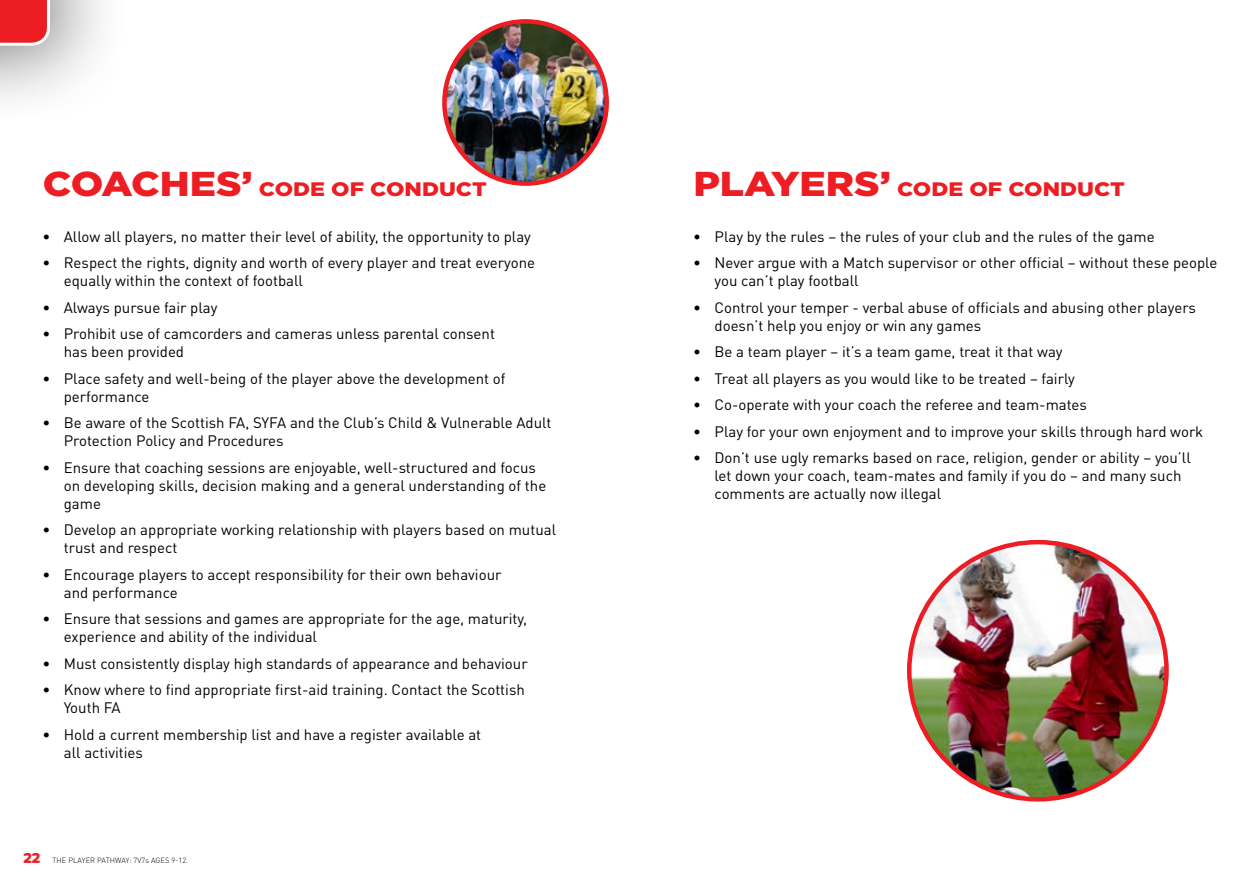
<style>
.page{position:relative;width:1259px;height:893px;background:#fff}
.page>*{position:absolute;margin:0;border:0;box-sizing:border-box;transform-origin:0 0}
.t1{font:900 19.5px "Gotham";color:#ed1d24;scale:1.14 1}
.t2{font:15px/18px "DIN Pro";color:#000}
.t3{font:300 7.5px "DIN Pro";letter-spacing:.005em;color:#000}
.s1{font-size:34.5px}
.s2{font-family:"Insaniburger";font-weight:400;font-size:14.7px;color:#ed1d24}
</style>
<div class="page">
<img style="left:444px;top:21px;width:162px;height:163px;border-radius:81px">
<div style="left:442px;top:19px;width:167px;height:167px;border:4px solid #ed1d24;border-radius:50%"></div>
<img style="left:909px;top:542px;width:257px;height:257px;border-radius:129px">
<div style="left:0;top:0;width:131px;height:128px;background:#000;opacity:.5"></div>
<svg style="left:0;top:0;width:50px;height:46px;background:#ed3c42"></svg>
<h1 class="t1" style="left:43px;top:175px;width:391px"><span class="s1">COACHES’</span> CODE OF CONDUCT</h1>
<p class="t2" style="left:43px;top:227px;width:490px">• Allow all players, no matter their level of ability, the opportunity to play</p>
<p class="t2" style="left:64px;top:253px;width:473px;text-indent:-21px">• Respect the rights, dignity and worth of every player and treat everyone equally within the context of football</p>
<p class="t2" style="left:43px;top:298px;width:176px">• Always pursue fair play</p>
<p class="t2" style="left:64px;top:324px;width:433px;text-indent:-21px">• Prohibit use of camcorders and cameras unless parental consent has been provided</p>
<p class="t2" style="left:64px;top:369px;width:443px;text-indent:-21px">• Place safety and well-being of the player above the development of performance</p>
<p class="t2" style="left:64px;top:413px;width:489px;text-indent:-21px">• Be aware of the Scottish FA, SYFA and the Club’s Child &amp; Vulnerable Adult<br>Protection Policy and Procedures</p>
<p class="t2" style="left:64px;top:458px;width:484px;text-indent:-21px">• Ensure that coaching sessions are enjoyable, well-structured and focus on developing skills, decision making and a general understanding of the game</p>
<p class="t2" style="left:64px;top:520px;width:494px;text-indent:-21px">• Develop an appropriate working relationship with players based on mutual trust and respect</p>
<p class="t2" style="left:64px;top:565px;width:439px;text-indent:-21px">• Encourage players to accept responsibility for their own behaviour and performance</p>
<p class="t2" style="left:64px;top:609px;width:465px;text-indent:-21px">• Ensure that sessions and games are appropriate for the age, maturity, experience and ability of the individual</p>
<p class="t2" style="left:43px;top:654px;width:486px">• Must consistently display high standards of appearance and behaviour</p>
<p class="t2" style="left:64px;top:680px;width:463px;text-indent:-21px">• Know where to find appropriate first-aid training. Contact the Scottish<br>Youth FA</p>
<p class="t2" style="left:64px;top:725px;width:419px;text-indent:-21px">• Hold a current membership list and have a register available at all activities</p>
<p class="t3" style="left:23px;top:855px;width:166px"><span class="s2">22</span> THE PLAYER PATHWAY: 7V7s AGES 9-12.</p>
<h1 class="t1" style="left:693px;top:175px;width:380px"><span class="s1">PLAYERS’</span> CODE OF CONDUCT</h1>
<p class="t2" style="left:693px;top:227px;width:463px">• Play by the rules – the rules of your club and the rules of the game</p>
<p class="t2" style="left:714px;top:253px;width:504px;text-indent:-21px">• Never argue with a Match supervisor or other official – without these people you can’t play football</p>
<p class="t2" style="left:714px;top:298px;width:483px;text-indent:-21px">• Control your temper - verbal abuse of officials and abusing other players doesn’t help you enjoy or win any games</p>
<p class="t2" style="left:693px;top:342px;width:371px">• Be a team player – it’s a team game, treat it that way</p>
<p class="t2" style="left:693px;top:369px;width:383px">• Treat all players as you would like to be treated – fairly</p>
<p class="t2" style="left:693px;top:395px;width:395px">• Co-operate with your coach the referee and team-mates</p>
<p class="t2" style="left:693px;top:422px;width:511px">• Play for your own enjoyment and to improve your skills through hard work</p>
<p class="t2" style="left:714px;top:448px;width:478px;text-indent:-21px">• Don’t use ugly remarks based on race, religion, gender or ability – you’ll let down your coach, team-mates and family if you do – and many such comments are actually now illegal</p>
</div>
